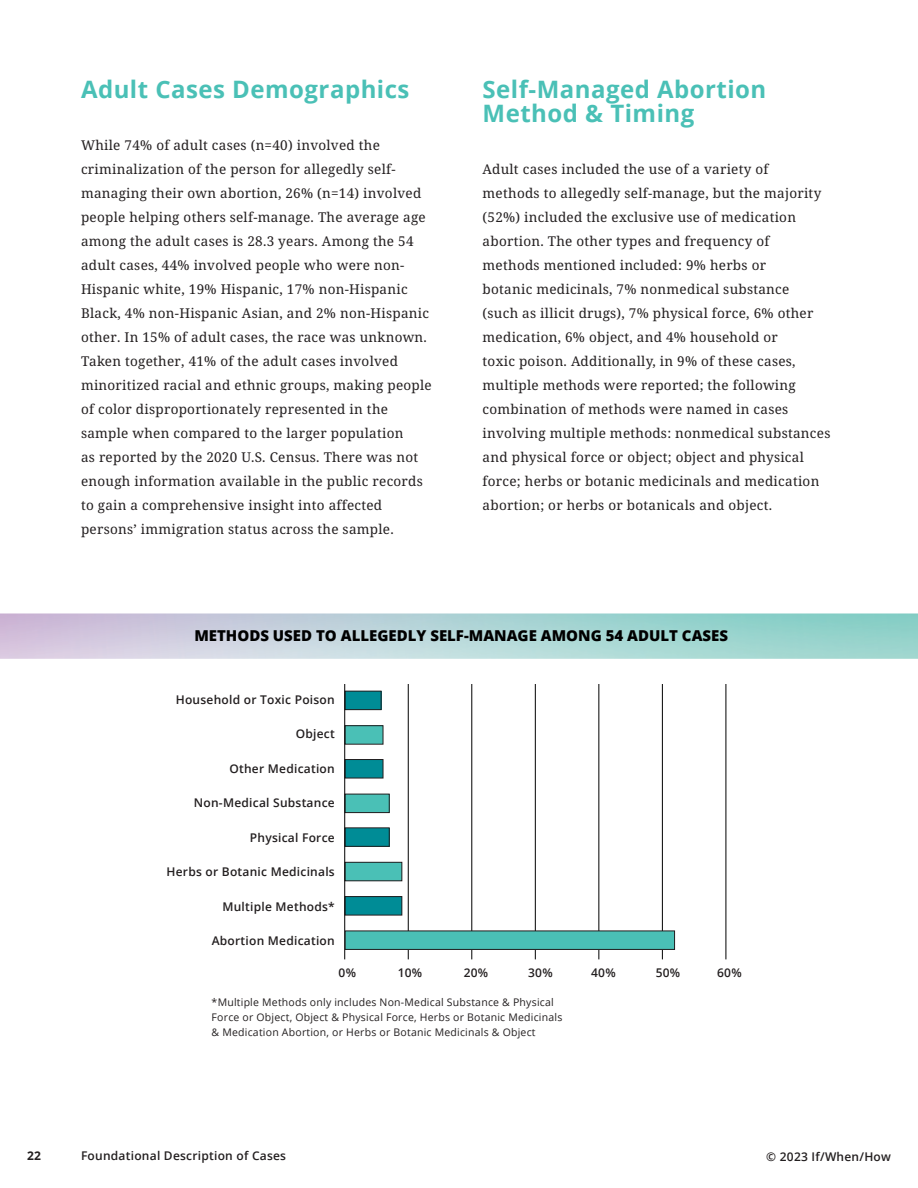
<style>
.page{position:relative;width:918px;height:1188px;background:#fff}
.page>*{position:absolute;margin:0;border:0;box-sizing:border-box;transform-origin:0 0}
.H1_-_TEAL{font:700 24px/24px "Open Sans";letter-spacing:.02em;color:#4ac0b6}
.DATA_VIZ_TITLES{font:800 15px "Open Sans";color:#000}
.BODY_-_SERIF{font:13.5px/24px "Noto Serif";letter-spacing:.02em;color:#231f20}
.Data_Viz_-_Horiz_Bar_Chart_Text{font:600 12px "Open Sans";letter-spacing:.02em;color:#231f20}
.t1{font:700 12px "Open Sans";color:#231f20}
.Data_Viz_-_Bar_Chart_Footnote{font:10.5px/15px "Open Sans";letter-spacing:.02em;color:#231f20}
</style>
<div class="page">
<div style="left:345px;top:691px;width:36px;height:19px;background:#008c96"></div>
<div style="left:345px;top:691px;width:36px;height:19px;border:1px solid #231f20"></div>
<div style="left:345px;top:726px;width:38px;height:18px;background:#4ac0b6"></div>
<div style="left:345px;top:725px;width:38px;height:19px;border:1px solid #231f20"></div>
<div style="left:345px;top:760px;width:38px;height:18px;background:#008c96"></div>
<div style="left:345px;top:759px;width:38px;height:19px;border:1px solid #231f20"></div>
<div style="left:345px;top:794px;width:44px;height:19px;background:#4ac0b6"></div>
<div style="left:345px;top:794px;width:44px;height:19px;border:1px solid #231f20"></div>
<div style="left:345px;top:828px;width:44px;height:18px;background:#008c96"></div>
<div style="left:345px;top:828px;width:44px;height:19px;border:1px solid #231f20"></div>
<div style="left:345px;top:862px;width:57px;height:19px;background:#4ac0b6"></div>
<div style="left:345px;top:862px;width:57px;height:19px;border:1px solid #231f20"></div>
<div style="left:345px;top:897px;width:57px;height:18px;background:#008c96"></div>
<div style="left:345px;top:896px;width:57px;height:19px;border:1px solid #231f20"></div>
<hr style="left:344px;top:684px;width:1px;height:275px;background:#000">
<hr style="left:408px;top:684px;width:1px;height:275px;background:#000">
<hr style="left:472px;top:684px;width:1px;height:275px;background:#000">
<hr style="left:535px;top:684px;width:1px;height:275px;background:#000">
<hr style="left:599px;top:684px;width:1px;height:275px;background:#000">
<hr style="left:662px;top:684px;width:1px;height:275px;background:#000">
<hr style="left:726px;top:684px;width:1px;height:275px;background:#000">
<div style="left:345px;top:931px;width:330px;height:18px;background:#4ac0b6"></div>
<div style="left:345px;top:931px;width:330px;height:19px;border:1px solid #231f20"></div>
<p class="H1_-_TEAL" style="left:81px;top:76px;width:330px">Adult Cases Demographics</p>
<p class="BODY_-_SERIF" style="left:81px;top:134px;width:352px">While 74% of adult cases (n=40) involved the criminalization of the person for allegedly self&shy;managing their own abortion, 26% (n=14) involved people helping others self-manage. The average age among the adult cases is 28.3 years. Among the 54 adult cases, 44% involved people who were non-Hispanic white, 19% Hispanic, 17% non-Hispanic Black, 4% non-Hispanic Asian, and 2% non-Hispanic other. In 15% of adult cases, the race was unknown.<br>Taken together, 41% of the adult cases involved minoritized racial and ethnic groups, making people of color disproportionately represented in the sample when compared to the larger population<br>as reported by the 2020 U.S. Census. There was not enough information available in the public records to gain a comprehensive insight into affected persons’ immigration status across the sample.</p>
<p class="H1_-_TEAL" style="left:483px;top:76px;width:285px">Self-Managed Abortion<br>Method &amp; Timing</p>
<p class="BODY_-_SERIF" style="left:483px;top:158px;width:349px">Adult cases included the use of a variety of<br>methods to allegedly self-manage, but the majority (52%) included the exclusive use of medication abortion. The other types and frequency of<br>methods mentioned included: 9% herbs or<br>botanic medicinals, 7% nonmedical substance<br>(such as illicit drugs), 7% physical force, 6% other medication, 6% object, and 4% household or<br>toxic poison. Additionally, in 9% of these cases, multiple methods were reported; the following combination of methods were named in cases involving multiple methods: nonmedical substances and physical force or object; object and physical force; herbs or botanic medicinals and medication abortion; or herbs or botanicals and object.</p>
<p class="DATA_VIZ_TITLES" style="left:194px;top:624px;width:535px">METHODS USED TO ALLEGEDLY SELF-MANAGE AMONG 54 ADULT CASES</p>
<p class="Data_Viz_-_Horiz_Bar_Chart_Text" style="left:176px;top:691px;width:161px">Household or Toxic Poison</p>
<p class="Data_Viz_-_Horiz_Bar_Chart_Text" style="left:296px;top:726px;width:41px">Object</p>
<p class="Data_Viz_-_Horiz_Bar_Chart_Text" style="left:229px;top:760px;width:107px">Other Medication</p>
<p class="Data_Viz_-_Horiz_Bar_Chart_Text" style="left:194px;top:795px;width:142px">Non-Medical Substance</p>
<p class="Data_Viz_-_Horiz_Bar_Chart_Text" style="left:250px;top:829px;width:86px">Physical Force</p>
<p class="Data_Viz_-_Horiz_Bar_Chart_Text" style="left:167px;top:864px;width:170px">Herbs or Botanic Medicinals</p>
<p class="Data_Viz_-_Horiz_Bar_Chart_Text" style="left:222px;top:898px;width:114px">Multiple Methods*</p>
<p class="Data_Viz_-_Horiz_Bar_Chart_Text" style="left:212px;top:933px;width:125px">Abortion Medication</p>
<p class="Data_Viz_-_Horiz_Bar_Chart_Text" style="left:339px;top:964px;width:19px">0%</p>
<p class="Data_Viz_-_Horiz_Bar_Chart_Text" style="left:398px;top:964px;width:26px">10%</p>
<p class="Data_Viz_-_Horiz_Bar_Chart_Text" style="left:464px;top:964px;width:26px">20%</p>
<p class="Data_Viz_-_Horiz_Bar_Chart_Text" style="left:528px;top:964px;width:26px">30%</p>
<p class="Data_Viz_-_Horiz_Bar_Chart_Text" style="left:591px;top:964px;width:26px">40%</p>
<p class="Data_Viz_-_Horiz_Bar_Chart_Text" style="left:656px;top:964px;width:26px">50%</p>
<p class="Data_Viz_-_Horiz_Bar_Chart_Text" style="left:717px;top:964px;width:26px">60%</p>
<p class="Data_Viz_-_Bar_Chart_Footnote" style="left:212px;top:995px;width:352px">*Multiple Methods only includes Non-Medical Substance &amp; Physical<br>Force or Object, Object &amp; Physical Force, Herbs or Botanic Medicinals &amp; Medication Abortion, or Herbs or Botanic Medicinals &amp; Object</p>
<p class="t1" style="left:27px;top:1147px;width:15px">22</p>
<p class="Data_Viz_-_Horiz_Bar_Chart_Text" style="left:81px;top:1147px;width:207px">Foundational Description of Cases</p>
<p class="Data_Viz_-_Horiz_Bar_Chart_Text" style="left:766px;top:1148px;width:126px">© 2023 If/When/How</p>
</div>
